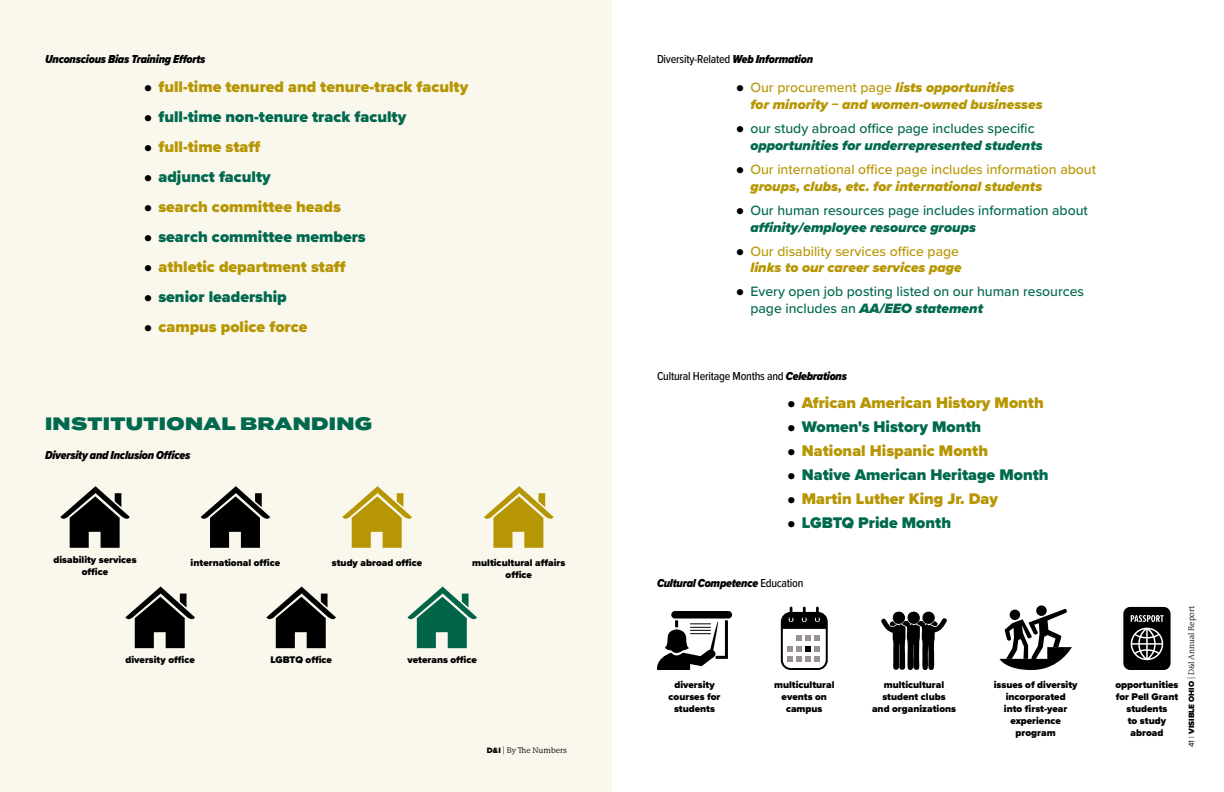
<style>
.page{position:relative;width:1224px;height:792px;background:#fff}
.page>*{position:absolute;margin:0;border:0;box-sizing:border-box;transform-origin:0 0}
.t1{font:900 18px "Termina";letter-spacing:.02em;color:#00694e}
.t2{font:900 16px "Proxima Nova";color:#b79603}
.t3{font:900 16px "Proxima Nova";color:#00694e}
.t4{font:500 14px/16.8px "Proxima Nova";color:#00694e}
.t5{font:500 14px/16.8px "Proxima Nova";color:#b79603}
.t6{font:italic 900 14px/16.8px "Proxima Nova";color:#b79603}
.t7{font:italic 900 12px "Proxima Nova Cond";letter-spacing:-.02em;color:#000}
.t8{font:500 12px "Proxima Nova Cond";letter-spacing:-.02em;color:#000}
.t9{font:900 10px/12px "Proxima Nova";color:#000;text-align:center}
.t10{font:8px "P22 Mackinac Pro";color:#000}
.s1{font-weight:900;font-style:italic}
.s2{font-size:24px;color:#000}
.s3{font-style:normal;font-size:24px;color:#000}
.s4{font-weight:500;font-style:normal}
.s5{font-weight:900;font-size:24px;color:#000}
.s6{font-family:"Proxima Nova";font-weight:900}
.s7{font-family:"Proxima Nova"}
</style>
<div class="page">
<div style="left:0;top:0;width:612px;height:792px;background:#faf7ed"></div>
<svg style="left:125px;top:587px;width:70px;height:61px"></svg>
<svg style="left:266px;top:587px;width:70px;height:61px"></svg>
<svg style="left:407px;top:587px;width:70px;height:61px"></svg>
<svg style="left:60px;top:486px;width:70px;height:62px"></svg>
<svg style="left:201px;top:486px;width:69px;height:62px"></svg>
<svg style="left:342px;top:486px;width:70px;height:62px"></svg>
<svg style="left:484px;top:486px;width:70px;height:62px"></svg>
<div style="left:671px;top:611px;width:61px;height:8px;background:#000;border-radius:4px"></div>
<svg style="left:657px;top:617px;width:72px;height:53px"></svg>
<div style="left:781px;top:612px;width:47px;height:58px;border:2px solid #000;border-radius:9px"></div>
<svg style="left:787px;top:636px;width:33px;height:25px"></svg>
<svg style="left:782px;top:607px;width:45px;height:22px"></svg>
<hr style="left:803px;top:607px;width:3px;height:14px;background:#000">
<svg style="left:881px;top:611px;width:66px;height:59px"></svg>
<svg style="left:1036px;top:605px;width:11px;height:11px"></svg>
<svg style="left:999px;top:608px;width:73px;height:62px"></svg>
<svg style="left:1123px;top:607px;width:48px;height:63px;background:#323232"></svg>
<p class="t7" style="left:45px;top:51px;width:162px">Unconscious Bias Training Efforts</p>
<p class="t8" style="left:657px;top:51px;width:158px">Diversity-Related <span class="s1">Web Information</span></p>
<h2 class="t2" style="left:144px;top:75px;width:326px"><span class="s2">•</span> full-time tenured and tenure-track faculty</h2>
<h2 class="t3" style="left:144px;top:105px;width:264px"><span class="s2">•</span> full-time non-tenure track faculty</h2>
<h2 class="t2" style="left:144px;top:135px;width:118px"><span class="s2">•</span> full-time staff</h2>
<h2 class="t3" style="left:144px;top:165px;width:129px"><span class="s2">•</span> adjunct faculty</h2>
<h2 class="t2" style="left:144px;top:195px;width:199px"><span class="s2">•</span> search committee heads</h2>
<h2 class="t3" style="left:144px;top:225px;width:224px"><span class="s2">•</span> search committee members</h2>
<h2 class="t2" style="left:144px;top:255px;width:204px"><span class="s2">•</span> athletic department staff</h2>
<h2 class="t3" style="left:144px;top:285px;width:145px"><span class="s2">•</span> senior leadership</h2>
<h2 class="t2" style="left:144px;top:315px;width:165px"><span class="s2">•</span> campus police force</h2>
<h3 class="t6" style="left:750px;top:79px;width:294px;text-indent:-15px"><span class="s3">•</span> <span class="s4">Our procurement page</span> lists opportunities<br>for minority − and women-owned businesses</h3>
<h3 class="t4" style="left:750px;top:120px;width:294px;text-indent:-15px"><span class="s5">•</span> our study abroad office page includes specific <span class="s1">opportunities for underrepresented students</span></h3>
<h3 class="t5" style="left:750px;top:160px;width:347px;text-indent:-15px"><span class="s5">•</span> Our international office page includes information about <span class="s1">groups, clubs, etc. for international students</span></h3>
<h3 class="t4" style="left:750px;top:201px;width:339px;text-indent:-15px"><span class="s5">•</span> Our human resources page includes information about <span class="s1">affinity/employee resource groups</span></h3>
<h3 class="t5" style="left:736px;top:242px;width:227px;text-align:right"><span class="s5">•</span> Our disability services office page <span class="s1">links to our career services page</span></h3>
<h3 class="t4" style="left:750px;top:283px;width:335px;text-indent:-15px"><span class="s5">•</span> Every open job posting listed on our human resources page includes an <span class="s1">AA/EEO statement</span></h3>
<h1 class="t1" style="left:45px;top:410px;width:329px">INSTITUTIONAL BRANDING</h1>
<p class="t7" style="left:45px;top:447px;width:147px">Diversity and Inclusion Offices</p>
<p class="t9" style="left:54px;top:553px;width:85px">disability services office</p>
<p class="t9" style="left:191px;top:557px;width:91px">international office</p>
<p class="t9" style="left:332px;top:556px;width:92px">study abroad office</p>
<p class="t9" style="left:472px;top:556px;width:95px">multicultural affairs office</p>
<p class="t9" style="left:126px;top:654px;width:71px">diversity office</p>
<p class="t9" style="left:270px;top:654px;width:63px">LGBTQ office</p>
<p class="t9" style="left:407px;top:653px;width:71px">veterans office</p>
<p class="t10" style="left:487px;top:746px;width:82px"><span class="s6">D&amp;I</span> | By The Numbers</p>
<p class="t8" style="left:657px;top:367px;width:192px">Cultural Heritage Months and <span class="s1">Celebrations</span></p>
<h2 class="t2" style="left:787px;top:391px;width:258px"><span class="s2">•</span> African American History Month</h2>
<h2 class="t3" style="left:787px;top:415px;width:196px"><span class="s2">•</span> Women's History Month</h2>
<h2 class="t2" style="left:787px;top:439px;width:202px"><span class="s2">•</span> National Hispanic Month</h2>
<h2 class="t3" style="left:787px;top:463px;width:263px"><span class="s2">•</span> Native American Heritage Month</h2>
<h2 class="t2" style="left:787px;top:487px;width:212px"><span class="s2">•</span> Martin Luther King Jr. Day</h2>
<h2 class="t3" style="left:787px;top:511px;width:165px"><span class="s2">•</span> LGBTQ Pride Month</h2>
<p class="t7" style="left:657px;top:574px;width:148px">Cultural Competence <span class="s4">Education</span></p>
<p class="t9" style="left:669px;top:679px;width:53px">diversity courses for students</p>
<p class="t9" style="left:774px;top:679px;width:62px">multicultural events on campus</p>
<p class="t9" style="left:872px;top:679px;width:86px">multicultural student clubs<br>and organizations</p>
<p class="t9" style="left:994px;top:679px;width:85px">issues of diversity incorporated<br>into first-year experience program</p>
<p class="t9" style="left:1115px;top:679px;width:65px">opportunities for Pell Grant students<br>to study abroad</p>
<p class="t10" style="left:1187px;top:747px;width:143px;rotate:-90deg"><span class="s7">41 |</span> <span class="s6">VISIBLE OHIO</span> | D&amp;I Annual Report</p>
</div>
